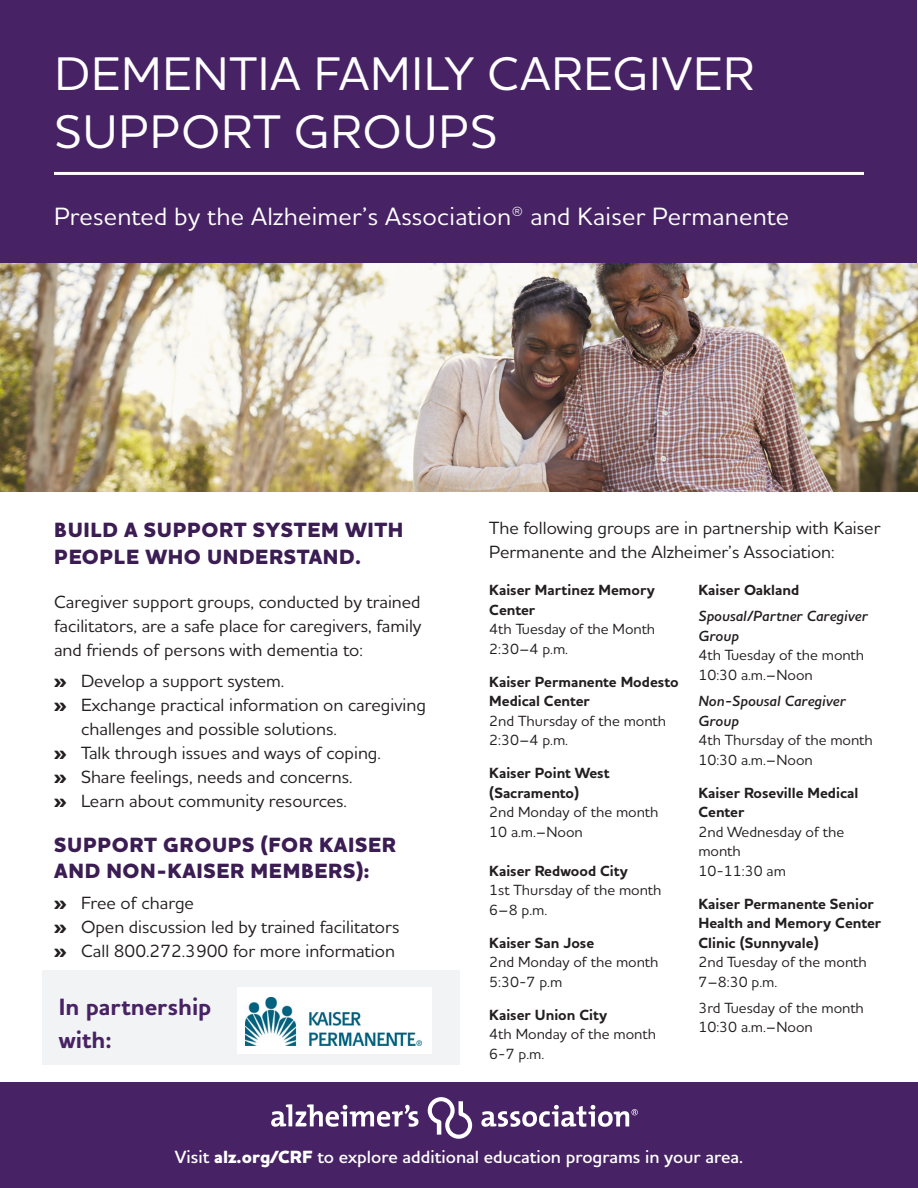
<style>
.page{position:relative;width:918px;height:1188px;background:#fff}
.page>*{position:absolute;margin:0;border:0;box-sizing:border-box;transform-origin:0 0}
.t1{font:500 48px/57.6px "Houschka Alt Pro";letter-spacing:.03em;color:#fff}
.t2{font:500 25.5px "Houschka Alt Pro";letter-spacing:.01em;color:#fff}
.t3{font:700 24px/33px "Houschka Alt Pro";color:#472264}
.t4{font:800 21px/27px "Houschka Alt Pro";letter-spacing:.03em;color:#3b1d54}
.t5{font:500 18px/24px "Houschka Alt Pro";color:#231f20}
.t6{font:600 18px "Houschka Alt Pro";color:#fff}
.t7{font:500 15px/19.5px "Houschka Alt Pro";color:#231f20}
.t8{font:700 15px/19.5px "Houschka Alt Pro";color:#231f20}
.t9{font:italic 600 15px/19.5px "Houschka Alt Pro";color:#231f20}
.s1{font-weight:800}
</style>
<div class="page">
<div style="left:1px;top:0;width:916px;height:264px;background:#472264"></div>
<div style="left:1px;top:1082px;width:917px;height:106px;background:#472264"></div>
<hr style="left:54px;top:172px;width:810px;height:3px;background:#fff">
<svg style="left:428px;top:1097px;width:44px;height:42px"></svg>
<svg style="left:271px;top:1104px;width:148px;height:23px"></svg>
<svg style="left:481px;top:1105px;width:157px;height:22px"></svg>
<img style="left:0;top:264px;width:917px;height:228px">
<div style="left:42px;top:971px;width:417px;height:94px;background:#f2f3f4"></div>
<div style="left:237px;top:987px;width:195px;height:67px;background:#fff"></div>
<img style="left:245px;top:998px;width:176px;height:47px">
<p class="t1" style="left:55px;top:44px;width:701px">DEMENTIA FAMILY CAREGIVER<br>SUPPORT GROUPS</p>
<p class="t2" style="left:54px;top:200px;width:737px">Presented by the Alzheimer’s Association® and Kaiser Permanente</p>
<p class="t4" style="left:54px;top:517px;width:351px">BUILD A SUPPORT SYSTEM WITH<br>PEOPLE WHO UNDERSTAND.</p>
<p class="t5" style="left:54px;top:589px;width:369px;text-align:justify">Caregiver support groups, conducted by trained facilitators, are a safe place for caregivers, family and friends of persons with dementia to:</p>
<p class="t5" style="left:54px;top:668px;width:232px"><span class="s1">»</span> Develop a support system.</p>
<p class="t5" style="left:81px;top:692px;width:346px;text-indent:-27px"><span class="s1">»</span> Exchange practical information on caregiving challenges and possible solutions.</p>
<p class="t5" style="left:54px;top:740px;width:328px"><span class="s1">»</span> Talk through issues and ways of coping.</p>
<p class="t5" style="left:54px;top:764px;width:300px"><span class="s1">»</span> Share feelings, needs and concerns.</p>
<p class="t5" style="left:54px;top:788px;width:294px"><span class="s1">»</span> Learn about community resources.</p>
<p class="t4" style="left:54px;top:833px;width:343px;line-height:25.5px">SUPPORT GROUPS (FOR KAISER<br>AND NON-KAISER MEMBERS):</p>
<p class="t5" style="left:54px;top:890px;width:142px"><span class="s1">»</span> Free of charge</p>
<p class="t5" style="left:54px;top:914px;width:347px"><span class="s1">»</span> Open discussion led by trained facilitators</p>
<p class="t5" style="left:54px;top:938px;width:343px"><span class="s1">»</span> Call 800.272.3900 for more information</p>
<p class="t3" style="left:59px;top:991px;width:154px">In partnership with:</p>
<p class="t5" style="left:489px;top:516px;width:393px">The following groups are in partnership with Kaiser<br>Permanente and the Alzheimer’s Association:</p>
<p class="t8" style="left:489px;top:580px;width:167px">Kaiser Martinez Memory<br>Center</p>
<p class="t7" style="left:489px;top:619px;width:168px">4th Tuesday of the Month</p>
<p class="t7" style="left:489px;top:638px;width:80px">2:30–4 p.m.</p>
<p class="t8" style="left:489px;top:672px;width:191px">Kaiser Permanente Modesto<br>Medical Center</p>
<p class="t7" style="left:489px;top:710px;width:178px">2nd Thursday of the month</p>
<p class="t7" style="left:489px;top:730px;width:80px">2:30–4 p.m.</p>
<p class="t8" style="left:489px;top:763px;width:122px">Kaiser Point West (Sacramento)</p>
<p class="t7" style="left:489px;top:802px;width:171px">2nd Monday of the month</p>
<p class="t7" style="left:489px;top:821px;width:95px">10 a.m.–Noon</p>
<p class="t8" style="left:489px;top:861px;width:140px">Kaiser Redwood City</p>
<p class="t7" style="left:489px;top:880px;width:174px">1st Thursday of the month</p>
<p class="t7" style="left:489px;top:899px;width:59px">6–8 p.m.</p>
<p class="t8" style="left:489px;top:933px;width:107px">Kaiser San Jose</p>
<p class="t7" style="left:489px;top:952px;width:171px">2nd Monday of the month<br>5:30-7 p.m</p>
<p class="t8" style="left:489px;top:1005px;width:119px">Kaiser Union City</p>
<p class="t7" style="left:489px;top:1024px;width:168px">4th Monday of the month<br>6-7 p.m.</p>
<p class="t8" style="left:698px;top:580px;width:102px">Kaiser Oakland</p>
<p class="t9" style="left:698px;top:606px;width:171px">Spousal/Partner Caregiver<br>Group</p>
<p class="t7" style="left:698px;top:645px;width:167px">4th Tuesday of the month</p>
<p class="t7" style="left:698px;top:665px;width:116px">10:30 a.m.–Noon</p>
<p class="t9" style="left:698px;top:691px;width:149px">Non-Spousal Caregiver<br>Group</p>
<p class="t7" style="left:698px;top:730px;width:176px">4th Thursday of the month</p>
<p class="t7" style="left:698px;top:749px;width:116px">10:30 a.m.–Noon</p>
<p class="t8" style="left:698px;top:783px;width:161px">Kaiser Roseville Medical<br>Center</p>
<p class="t7" style="left:698px;top:821px;width:147px">2nd Wednesday of the month</p>
<p class="t7" style="left:698px;top:860px;width:89px">10-11:30 am</p>
<p class="t8" style="left:698px;top:894px;width:184px">Kaiser Permanente Senior<br>Health and Memory Center<br>Clinic (Sunnyvale)</p>
<p class="t7" style="left:698px;top:952px;width:170px">2nd Tuesday of the month</p>
<p class="t7" style="left:698px;top:971px;width:80px">7–8:30 p.m.</p>
<p class="t7" style="left:698px;top:998px;width:167px">3rd Tuesday of the month</p>
<p class="t7" style="left:698px;top:1017px;width:116px">10:30 a.m.–Noon</p>
<p class="t6" style="left:175px;top:1146px;width:570px">Visit <span class="s1">alz.org/CRF</span> to explore additional education programs in your area.</p>
</div>
